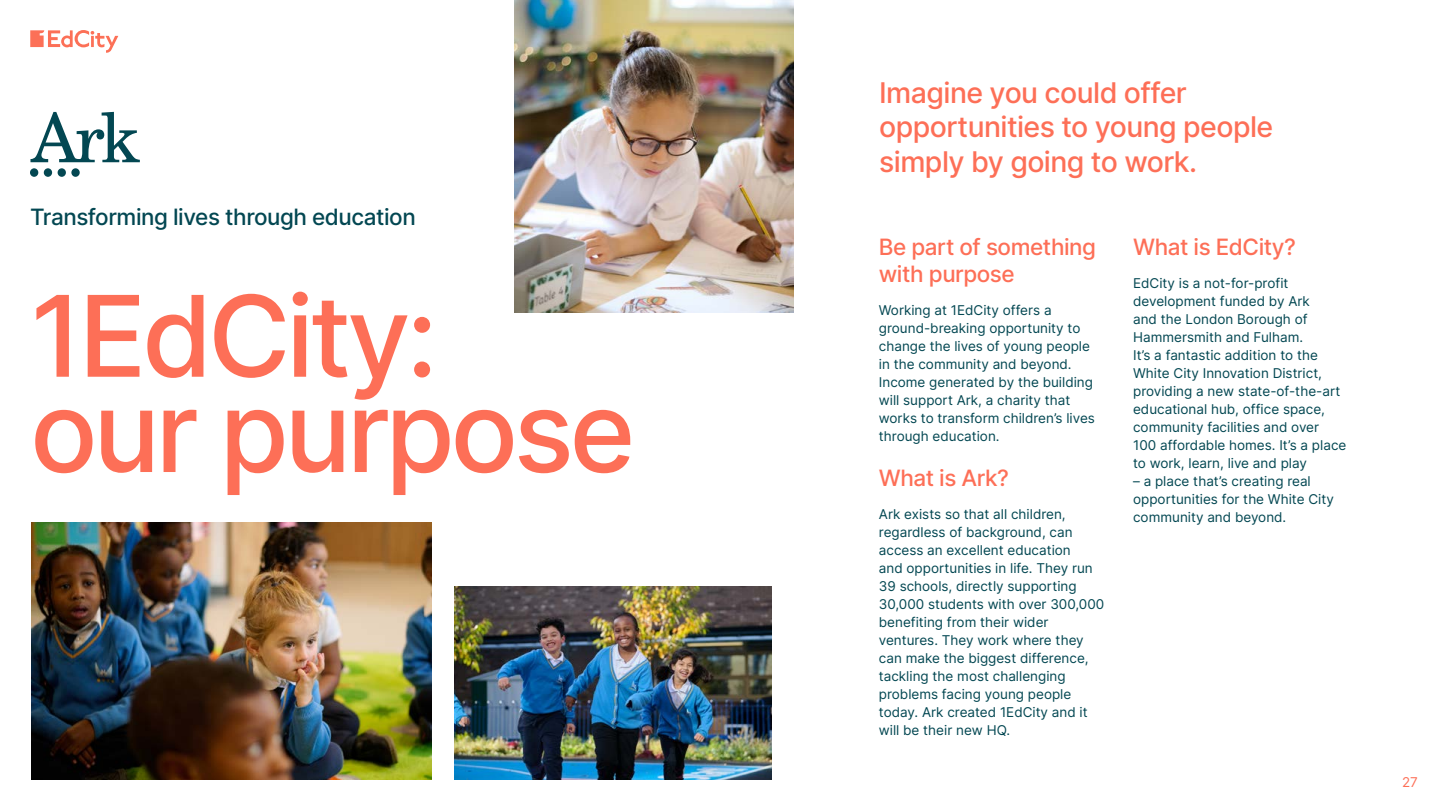
<style>
.page{position:relative;width:1440px;height:810px;background:#fff}
.page>*{position:absolute;margin:0;border:0;box-sizing:border-box;transform-origin:0 0}
.t1{font:112.5px/95.2px "Inter";letter-spacing:-.04em;color:#fd6f57}
.t2{font:28.5px/34.5px "Inter";letter-spacing:-.02em;color:#fd6f57}
.t3{font:22.5px/27px "Inter";letter-spacing:-.02em;color:#fd6f57}
.t4{font:22.5px "Inter";letter-spacing:-.02em;color:#034752}
.t5{font:13.5px/18px "Inter";color:#034752}
.t6{font:13.5px "Inter";color:#fd6f57}
</style>
<div class="page">
<svg style="left:30px;top:30px;width:88px;height:23px"></svg>
<div style="left:30px;top:168px;width:8px;height:9px;background:#034752;border-radius:50%"></div>
<div style="left:44px;top:168px;width:8px;height:9px;background:#034752;border-radius:50%"></div>
<div style="left:58px;top:168px;width:8px;height:9px;background:#034752;border-radius:50%"></div>
<div style="left:71px;top:168px;width:9px;height:9px;background:#034752;border-radius:50%"></div>
<svg style="left:30px;top:112px;width:110px;height:50px"></svg>
<img style="left:454px;top:587px;width:317px;height:193px">
<img style="left:514px;top:0;width:280px;height:313px">
<img style="left:32px;top:522px;width:400px;height:258px">
<h3 class="t4" style="left:30px;top:200px;width:387px">Transforming lives through education</h3>
<h1 class="t1" style="left:30px;top:286px;width:607px">1EdCity:<br>our purpose</h1>
<h2 class="t2" style="left:879px;top:74px;width:396px">Imagine you could offer opportunities to young people simply by going to work.</h2>
<h3 class="t3" style="left:879px;top:233px;width:219px">Be part of something with purpose</h3>
<p class="t5" style="left:879px;top:301px;width:218px">Working at 1EdCity offers a ground-breaking opportunity to change the lives of young people in the community and beyond.<br>Income generated by the building will support Ark, a charity that works to transform children’s lives through education.</p>
<h3 class="t3" style="left:879px;top:464px;width:132px">What is Ark?</h3>
<p class="t5" style="left:879px;top:505px;width:227px">Ark exists so that all children, regardless of background, can access an excellent education<br>and opportunities in life. They run<br>39 schools, directly supporting<br>30,000 students with over 300,000 benefiting from their wider ventures. They work where they can make the biggest difference, tackling the most challenging problems facing young people today. Ark created 1EdCity and it will be their new HQ.</p>
<h3 class="t3" style="left:1133px;top:233px;width:164px">What is EdCity?</h3>
<p class="t5" style="left:1133px;top:274px;width:215px">EdCity is a not-for-profit development funded by Ark<br>and the London Borough of<br>Hammersmith and Fulham.<br>It’s a fantastic addition to the<br>White City Innovation District, providing a new state-of-the-art educational hub, office space, community facilities and over<br>100 affordable homes. It’s a place to work, learn, live and play</p>
<p class="t5" style="left:1133px;top:472px;width:202px">– a place that’s creating real opportunities for the White City community and beyond.</p>
<p class="t6" style="left:1402px;top:772px;width:17px">27</p>
</div>
